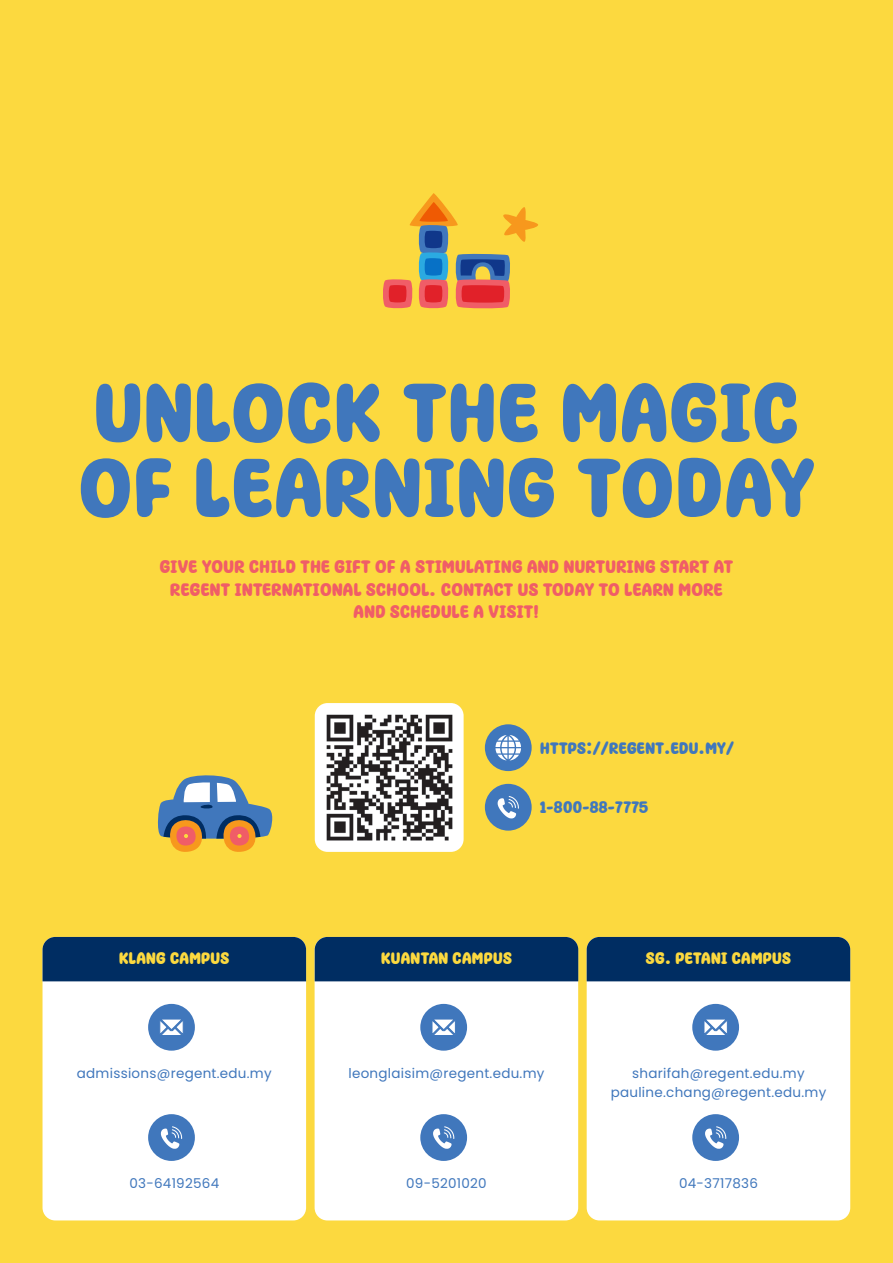
<style>
.page{position:relative;width:893px;height:1263px;background:#fcd93f}
.page>*{position:absolute;margin:0;border:0;box-sizing:border-box;transform-origin:0 0}
.t1{font:82.5px/75px "Motley Forces";letter-spacing:.025em;color:#4077bc}
.t2{font:18px/22.5px "Motley Forces";letter-spacing:.02em;color:#f05d67;text-align:center}
.t3{font:16.5px "Motley Forces";letter-spacing:.02em;color:#fcd93f}
.t4{font:16.5px "Motley Forces";letter-spacing:.02em;color:#4077bc}
.t5{font:13.5px "Poppins";letter-spacing:.02em;color:#4077bc}
</style>
<div class="page">
<svg style="left:383px;top:193px;width:155px;height:116px"></svg>
<div style="left:43px;top:937px;width:263px;height:283px;background:#fff;border-radius:13px"></div>
<div style="left:315px;top:937px;width:263px;height:283px;background:#fff;border-radius:13px"></div>
<div style="left:587px;top:937px;width:263px;height:283px;background:#fff;border-radius:13px"></div>
<div style="left:148px;top:1004px;width:47px;height:47px;background:#4077bc;border-radius:50%"></div>
<svg style="left:159px;top:1019px;width:25px;height:16px"></svg>
<div style="left:420px;top:1004px;width:47px;height:47px;background:#4077bc;border-radius:50%"></div>
<svg style="left:432px;top:1019px;width:23px;height:16px"></svg>
<div style="left:692px;top:1004px;width:47px;height:47px;background:#4077bc;border-radius:50%"></div>
<svg style="left:704px;top:1019px;width:23px;height:16px"></svg>
<div style="left:43px;top:937px;width:263px;height:44px;background:#002d62"></div>
<div style="left:315px;top:937px;width:263px;height:44px;background:#002d62"></div>
<div style="left:587px;top:937px;width:263px;height:44px;background:#002d62"></div>
<div style="left:148px;top:1114px;width:47px;height:47px;background:#4077bc;border-radius:50%"></div>
<svg style="left:161px;top:1126px;width:21px;height:23px"></svg>
<div style="left:420px;top:1114px;width:47px;height:47px;background:#4077bc;border-radius:50%"></div>
<svg style="left:433px;top:1126px;width:21px;height:23px"></svg>
<div style="left:692px;top:1114px;width:47px;height:47px;background:#4077bc;border-radius:50%"></div>
<svg style="left:705px;top:1126px;width:21px;height:23px"></svg>
<svg style="left:157px;top:775px;width:116px;height:77px"></svg>
<div style="left:315px;top:703px;width:149px;height:149px;background:#fff;border-radius:13px"></div>
<img style="left:326px;top:714px;width:127px;height:127px">
<div style="left:485px;top:724px;width:47px;height:47px;background:#4077bc;border-radius:50%"></div>
<div style="left:485px;top:784px;width:47px;height:47px;background:#4077bc;border-radius:50%"></div>
<svg style="left:498px;top:796px;width:21px;height:22px"></svg>
<svg style="left:495px;top:735px;width:26px;height:25px"></svg>
<p class="t1" style="left:79px;top:376px;width:737px">UNLOCK THE MAGIC<br>OF LEARNING TODAY</p>
<p class="t2" style="left:160px;top:555px;width:575px">GIVE YOUR CHILD THE GIFT OF A STIMULATING AND NURTURING START AT<br>REGENT INTERNATIONAL SCHOOL. CONTACT US TODAY TO LEARN MORE<br>AND SCHEDULE A VISIT!</p>
<p class="t4" style="left:540px;top:739px;width:195px">HTTPS://REGENT.EDU.MY/</p>
<p class="t4" style="left:540px;top:798px;width:110px">1-800-88-7775</p>
<p class="t3" style="left:119px;top:949px;width:112px">KLANG CAMPUS</p>
<p class="t3" style="left:381px;top:949px;width:132px">KUANTAN CAMPUS</p>
<p class="t3" style="left:646px;top:949px;width:146px">SG. PETANI CAMPUS</p>
<p class="t5" style="left:77px;top:1065px;width:196px">admissions@regent.edu.my</p>
<p class="t5" style="left:348px;top:1065px;width:198px">leonglaisim@regent.edu.my</p>
<p class="t5" style="left:632px;top:1065px;width:174px">sharifah@regent.edu.my</p>
<p class="t5" style="left:611px;top:1084px;width:217px">pauline.chang@regent.edu.my</p>
<p class="t5" style="left:129px;top:1175px;width:91px">03-64192564</p>
<p class="t5" style="left:406px;top:1175px;width:82px">09-5201020</p>
<p class="t5" style="left:679px;top:1175px;width:80px">04-3717836</p>
</div>
